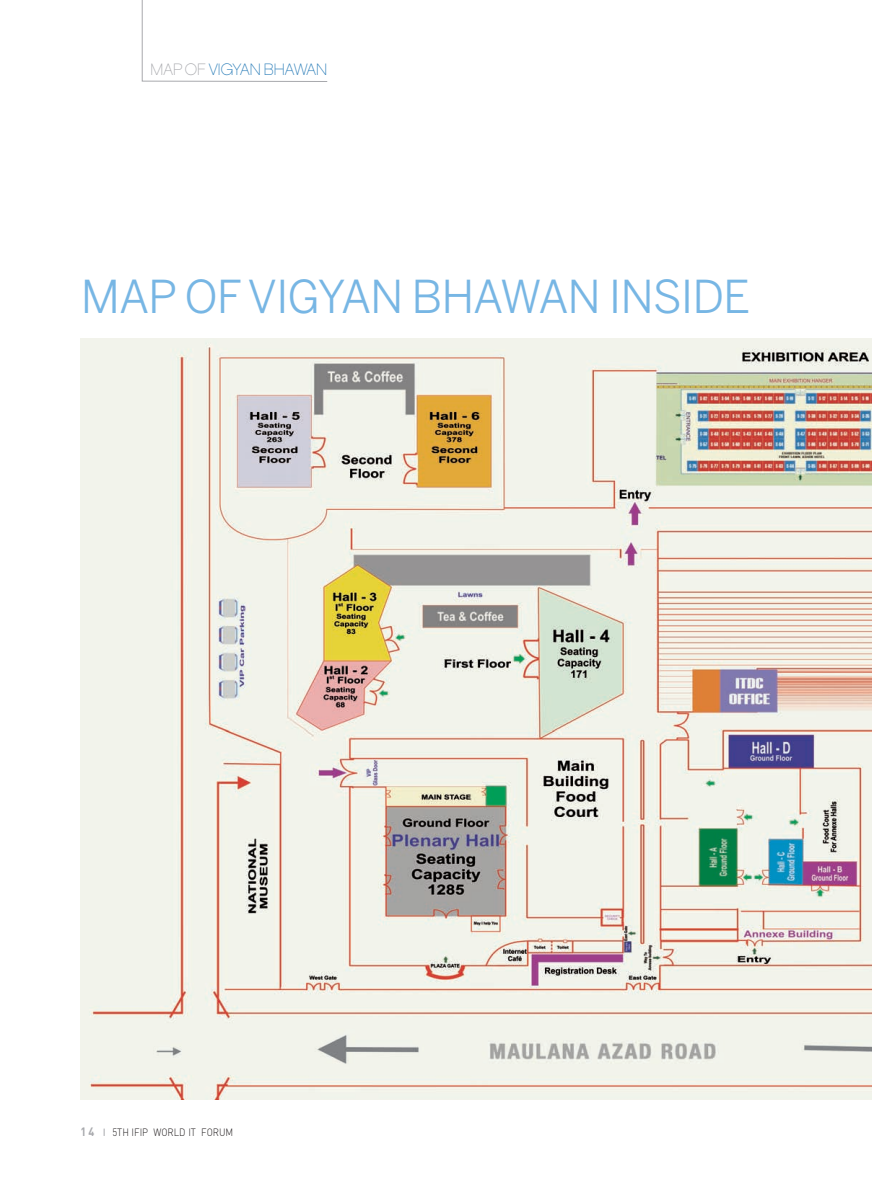
<style>
.page{position:relative;width:872px;height:1190px;background:#fff}
.page>*{position:absolute;margin:0;border:0;box-sizing:border-box;transform-origin:0 0}
.t1{font:45px "Benton Sans";letter-spacing:-.025em;color:#77b6e4}
.t2{font:16.5px "Chalet Paris Nineteen Eighty";letter-spacing:-.02em;color:#2f80ba}
.t3{font:700 12px "DIN";color:#a8a9ad;scale:.9 1}
.t4{font:300 10.5px "DIN";color:#231f20;scale:.9 1}
.s1{color:#a8a9ad}
</style>
<div class="page">
<svg style="left:142px;top:0;width:186px;height:82px"></svg>
<img style="left:80px;top:339px;width:792px;height:760px">
<p class="t2" style="left:150px;top:60px;width:179px"><span class="s1">MAP OF</span> VIGYAN BHAWAN</p>
<p class="t1" style="left:81px;top:270px;width:671px">MAP OF VIGYAN BHAWAN INSIDE</p>
<p class="t3" style="left:80px;top:1123px;width:17px">14</p>
<p class="t4" style="left:112px;top:1125px;width:136px">5TH IFIP WORLD IT FORUM</p>
</div>
